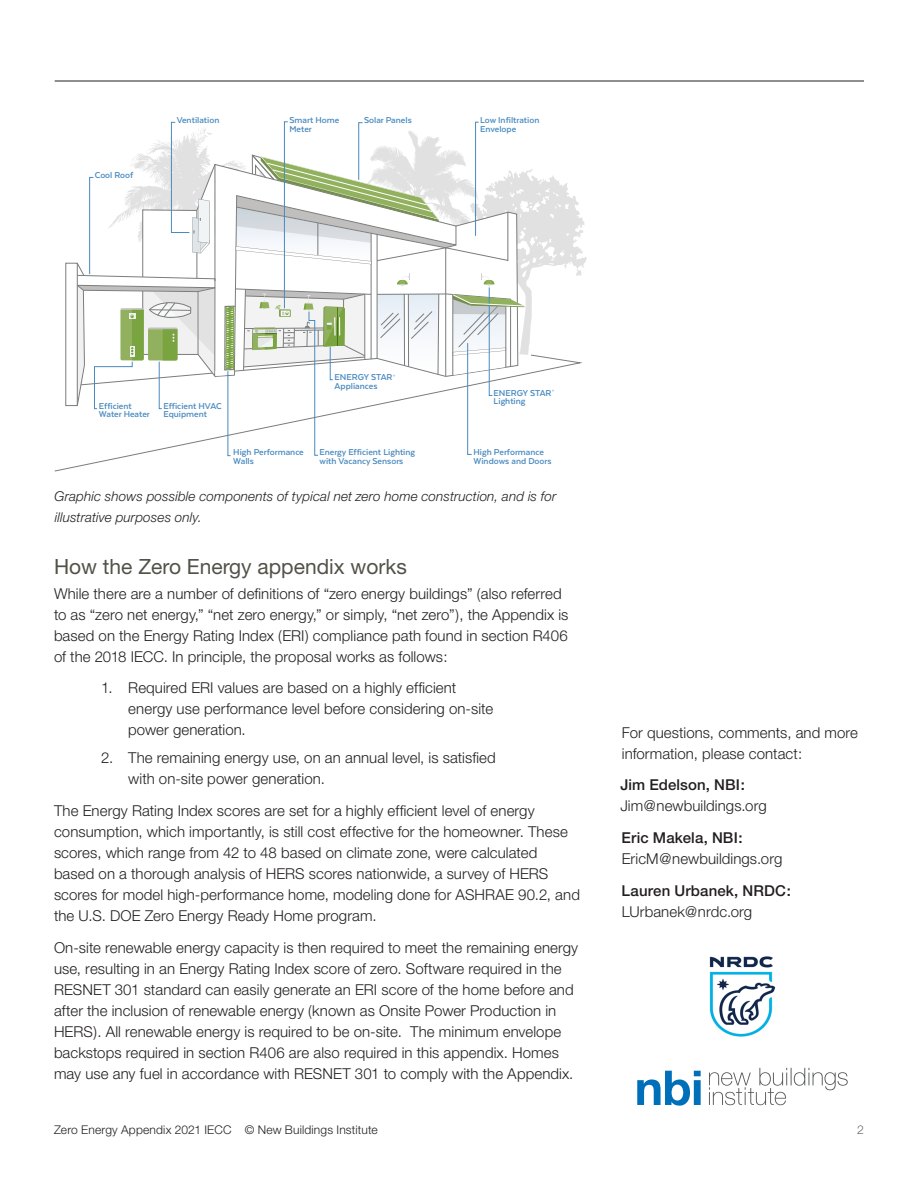
<style>
.page{position:relative;width:918px;height:1188px;background:#fff}
.page>*{position:absolute;margin:0;border:0;box-sizing:border-box;transform-origin:0 0}
.Subhead_1{font:21px "Helvetica Neue";color:#535249}
.Body{font:300 15px/21px "Helvetica Neue";letter-spacing:.005em;color:#231f20}
.Body-2{font:500 15px/21px "Helvetica Neue";letter-spacing:.01em;color:#231f20}
.Body-3{font:italic 300 13.5px/21px "Helvetica Neue";letter-spacing:.01em;color:#231f20}
.Body-4{font:300 12px "Helvetica Neue";letter-spacing:.015em;color:#231f20}
.Subhead{font:100 12px "Helvetica Neue";color:#231f20}
.t1{font:700 9.9px/8.6px "Texta";color:#498abf}
.t2{font:700 3.75px "Texta";color:#498abf}
.s1{font-weight:500}
.s2{font-weight:300}
</style>
<div class="page">
<hr style="left:55px;top:81px;width:809px;height:1px;background:#231f20">
<svg style="left:637px;top:1071px;width:64px;height:35px"></svg>
<svg style="left:709px;top:1068px;width:139px;height:37px"></svg>
<svg style="left:55px;top:354px;width:176px;height:117px"></svg>
<svg style="left:77px;top:121px;width:510px;height:335px"></svg>
<hr style="left:453px;top:294px;width:1px;height:81px;background:#7a7d7c">
<hr style="left:506px;top:307px;width:1px;height:60px;background:#7a7d7c">
<img style="left:709px;top:956px;width:67px;height:81px">
<p class="t1" style="left:95px;top:171px;width:40px">Cool Roof</p>
<p class="t1" style="left:177px;top:116px;width:44px">Ventilation</p>
<p class="t1" style="left:290px;top:116px;width:51px">Smart Home<br>Meter</p>
<p class="t1" style="left:364px;top:116px;width:49px">Solar Panels</p>
<p class="t1" style="left:480px;top:116px;width:61px">Low Infiltration<br>Envelope</p>
<p class="t1" style="left:99px;top:401px;width:52px">Efficient<br>Water Heater</p>
<p class="t1" style="left:164px;top:401px;width:60px">Efficient HVAC<br>Equipment</p>
<p class="t1" style="left:233px;top:448px;width:72px">High Performance<br>Walls</p>
<p class="t1" style="left:335px;top:373px;width:59px">ENERGY STAR</p>
<p class="t2" style="left:393px;top:374px;width:4px">®</p>
<p class="t1" style="left:335px;top:381px;width:44px">Appliances</p>
<p class="t1" style="left:320px;top:448px;width:97px">Energy Efficient Lighting with Vacancy Sensors</p>
<p class="t1" style="left:494px;top:389px;width:59px">ENERGY STAR</p>
<p class="t2" style="left:552px;top:389px;width:4px">®</p>
<p class="t1" style="left:494px;top:397px;width:33px">Lighting</p>
<p class="t1" style="left:473px;top:448px;width:80px">High Performance<br>Windows and Doors</p>
<p class="Body-3" style="left:55px;top:486px;width:503px">Graphic shows possible components of typical net zero home construction, and is for illustrative purposes only.</p>
<p class="Subhead_1" style="left:54px;top:554px;width:354px">How the Zero Energy appendix works</p>
<p class="Body" style="left:54px;top:583px;width:516px">While there are a number of definitions of “zero energy buildings” (also referred to as “zero net energy,” “net zero energy,” or simply, “net zero”), the Appendix is based on the Energy Rating Index (ERI) compliance path found in section R406 of the 2018 IECC. In principle, the proposal works as follows:</p>
<p class="Body" style="left:128px;top:677px;width:367px;text-indent:-27px">1. Required ERI values are based on a highly efficient energy use performance level before considering on-site power generation.</p>
<p class="Body" style="left:128px;top:747px;width:369px;text-indent:-27px">2. The remaining energy use, on an annual level, is satisfied with on-site power generation.</p>
<p class="Body" style="left:54px;top:800px;width:527px">The Energy Rating Index scores are set for a highly efficient level of energy consumption, which importantly, is still cost effective for the homeowner. These scores, which range from 42 to 48 based on climate zone, were calculated based on a thorough analysis of HERS scores nationwide, a survey of HERS scores for model high-performance home, modeling done for ASHRAE 90.2, and the U.S. DOE Zero Energy Ready Home program.</p>
<p class="Body" style="left:54px;top:937px;width:526px">On-site renewable energy capacity is then required to meet the remaining energy use, resulting in an Energy Rating Index score of zero. Software required in the RESNET 301 standard can easily generate an ERI score of the home before and after the inclusion of renewable energy (known as Onsite Power Production in HERS). All renewable energy is required to be on-site. The minimum envelope backstops required in section R406 are also required in this appendix. Homes may use any fuel in accordance with RESNET 301 to comply with the Appendix.</p>
<p class="Body" style="left:622px;top:721px;width:238px">For questions, comments, and more information, please contact:</p>
<p class="Body" style="left:620px;top:774px;width:148px"><span class="s1">Jim Edelson, NBI:<br></span>Jim@newbuildings.org</p>
<p class="Body" style="left:622px;top:827px;width:162px"><span class="s1">Eric Makela, NBI:<br></span>EricM@newbuildings.org</p>
<p class="Body-2" style="left:622px;top:880px;width:171px">Lauren Urbanek, NRDC:<br><span class="s2">LUrbanek@nrdc.org</span></p>
<p class="Body-4" style="left:54px;top:1122px;width:325px">Zero Energy Appendix 2021 IECC © New Buildings Institute</p>
<p class="Subhead" style="left:857px;top:1123px;width:8px">2</p>
</div>
